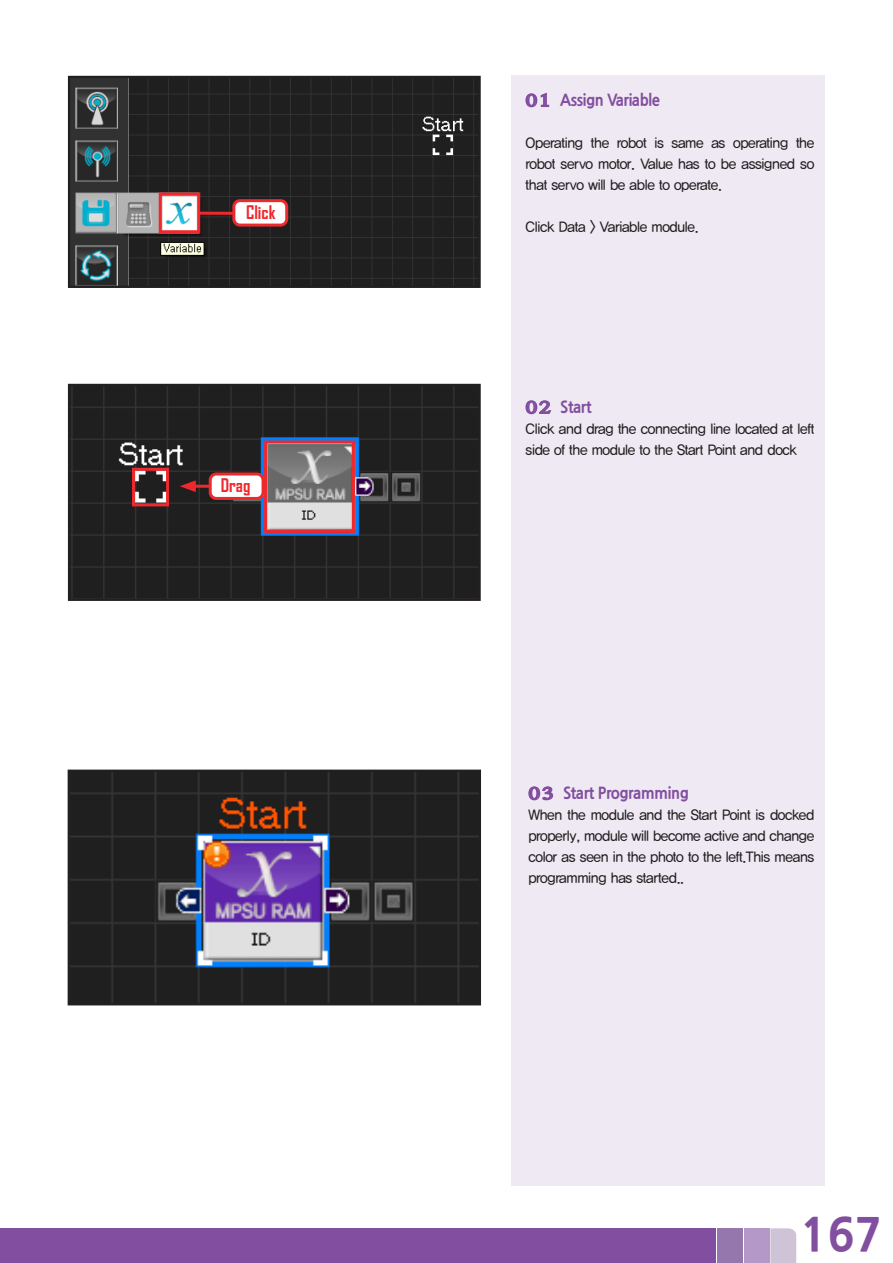
<style>
.page{position:relative;width:893px;height:1263px;background:#fff}
.page>*{position:absolute;margin:0;border:0;box-sizing:border-box;transform-origin:0 0}
.t1{font:700 45px "Nanum Gothic OTF Extra";color:#824fa0}
.t2{font:700 18px "Agency FB";color:#ee292e}
.t3{font:700 15.9px "Nanum Gothic OTF Extra";letter-spacing:-.025em;color:#824fa0;scale:.95 1}
.t4{font:14.4px/21px "YDVYGO13";letter-spacing:-.025em;color:#231f20;text-align:justify;scale:.95 1}
.s1{font-family:"Nanum Myeongjo OTF Extra";font-size:16.2px}
</style>
<div class="page">
<svg style="left:770px;top:1228px;width:26px;height:35px"></svg>
<div style="left:744px;top:1228px;width:26px;height:35px;background:#b398c8"></div>
<div style="left:717px;top:1228px;width:26px;height:35px;background:#9576ad"></div>
<div style="left:0;top:1228px;width:716px;height:35px;background:#824fa0"></div>
<img style="left:71px;top:387px;width:407px;height:211px">
<div style="left:68px;top:384px;width:413px;height:217px;border:2px solid #231f20"></div>
<img style="left:71px;top:79px;width:407px;height:206px">
<div style="left:68px;top:76px;width:413px;height:212px;border:2px solid #231f20"></div>
<div style="left:511px;top:76px;width:314px;height:1110px;background:#efe9f3"></div>
<img style="left:71px;top:773px;width:407px;height:229px">
<div style="left:68px;top:770px;width:413px;height:235px;border:2px solid #231f20"></div>
<svg style="left:525px;top:92px;width:25px;height:16px"></svg>
<svg style="left:525px;top:400px;width:27px;height:15px"></svg>
<div style="left:159px;top:192px;width:41px;height:41px;border:3px solid #ee292e"></div>
<hr style="left:199px;top:212px;width:54px;height:3px;background:#ee292e">
<div style="left:132px;top:468px;width:37px;height:38px;border:3px solid #ee292e"></div>
<hr style="left:190px;top:485px;width:75px;height:3px;background:#ee292e">
<svg style="left:180px;top:480px;width:16px;height:12px"></svg>
<div style="left:264px;top:440px;width:91px;height:93px;border:3px solid #ee292e"></div>
<div style="left:210px;top:474px;width:53px;height:24px;background:#fff;border-radius:6px"></div>
<div style="left:209px;top:472px;width:56px;height:28px;border:3px solid #ee292e;border-radius:6px"></div>
<div style="left:234px;top:201px;width:53px;height:24px;background:#fff;border-radius:6px"></div>
<div style="left:232px;top:199px;width:56px;height:28px;border:3px solid #ee292e;border-radius:6px"></div>
<svg style="left:528px;top:786px;width:26px;height:15px"></svg>
<p class="t2" style="left:203px;top:201px;width:74px"><sub>PART</sub>Click</p>
<p class="t2" style="left:221px;top:474px;width:31px">Drag</p>
<p class="t3" style="left:526px;top:91px;width:143px"><span class="s1">01</span> Assign Variable</p>
<p class="t4" style="left:526px;top:132px;width:305px">Operating the robot is same as operating the robot servo motor. Value has to be assigned so that servo will be able to operate.</p>
<p class="t4" style="left:526px;top:216px;width:184px">Click Data &gt; Variable module.</p>
<p class="t3" style="left:526px;top:398px;width:71px"><span class="s1">02</span> Start</p>
<p class="t4" style="left:526px;top:418px;width:306px">Click and drag the connecting line located at left side of the module to the Start Point and dock</p>
<p class="t3" style="left:528px;top:784px;width:170px"><span class="s1">03</span> Start Programming</p>
<p class="t4" style="left:528px;top:804px;width:302px">When the module and the Start Point is docked properly, module will become active and change color as seen in the photo to the left.This means programming has started..</p>
<p class="t1" style="left:800px;top:1207px;width:83px">167</p>
</div>
